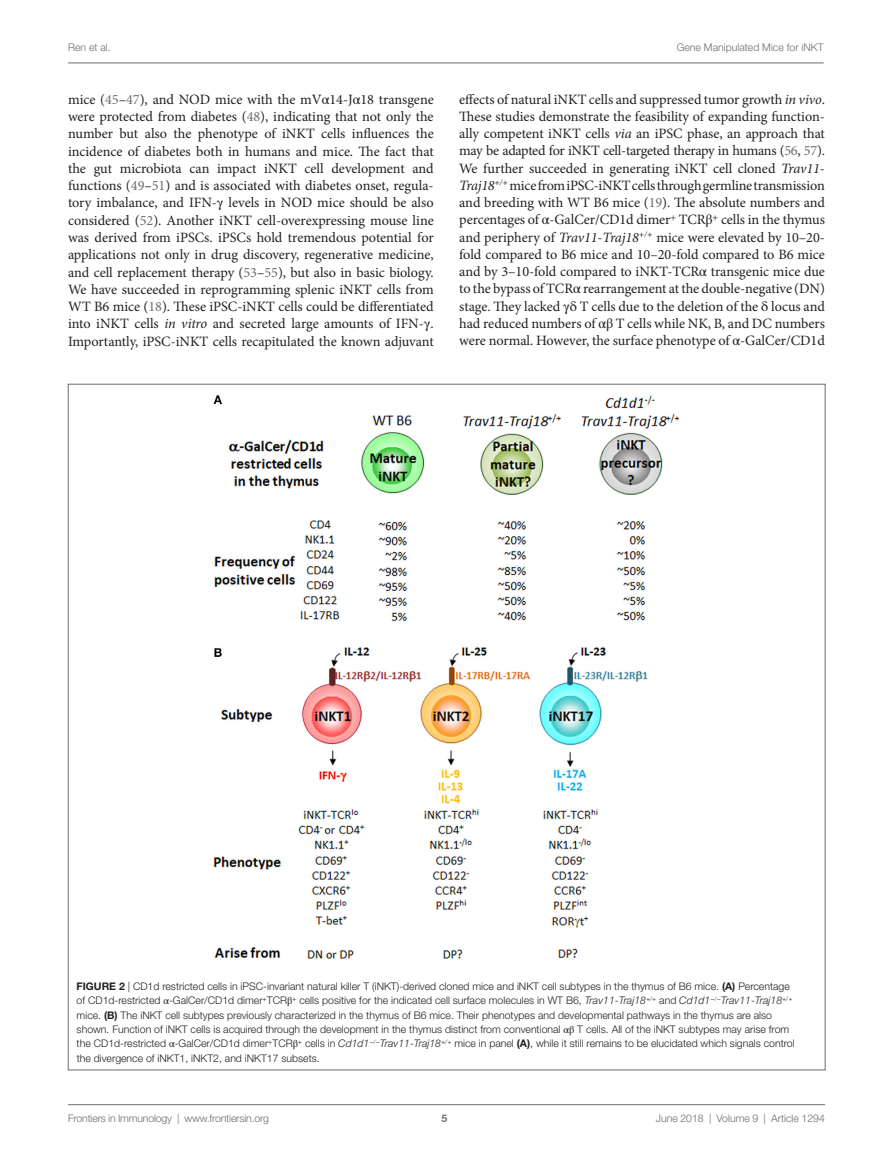
<style>
.page{position:relative;width:893px;height:1170px;background:#fff}
.page>*{position:absolute;margin:0;border:0;box-sizing:border-box;transform-origin:0 0}
.t1{font:14.25px/17.2px "Minion Pro";letter-spacing:-.005em;color:#231f20;text-align:justify}
.t2{font:300 10.5px/14.2px "Helvetica Neue LT Std";color:#231f20}
.t3{font:300 10.5px "Helvetica Neue LT Std";color:#6c6d70}
.t4{font:700 10.5px "Helvetica Neue LT Std";color:#231f20}
.t5{font:700 10.5px "Helvetica Neue LT Std";color:#6c6d70}
.s1{color:#6c6d70}
.s2{font-family:"STIX General"}
.s3{font-style:italic}
.s4{font-weight:700}
.s5{font-family:"STIX General";font-weight:400}
</style>
<div class="page">
<img style="left:213px;top:395px;width:467px;height:564px">
<hr style="left:68px;top:1104px;width:757px;height:1px;background:#6c6d70">
<hr style="left:68px;top:63px;width:755px;height:1px;background:#6c6d70">
<p class="t3" style="left:68px;top:41px;width:44px">Ren et al.</p>
<p class="t3" style="left:677px;top:41px;width:148px">Gene Manipulated Mice for iNKT</p>
<p class="t1" style="left:68px;top:91px;width:367px">mice (<span class="s1">45</span>–<span class="s1">47</span>), and NOD mice with the mV<span class="s2">α</span>14-J<span class="s2">α</span>18 transgene were protected from diabetes (<span class="s1">48</span>), indicating that not only the number but also the phenotype of iNKT cells influences the incidence of diabetes both in humans and mice. The fact that the gut microbiota can impact iNKT cell development and functions (<span class="s1">49</span>–<span class="s1">51</span>) and is associated with diabetes onset, regula&shy;tory imbalance, and IFN-<span class="s2">γ</span> levels in NOD mice should be also considered (<span class="s1">52</span>). Another iNKT cell-overexpressing mouse line was derived from iPSCs. iPSCs hold tremendous potential for applications not only in drug discovery, regenerative medicine, and cell replacement therapy (<span class="s1">53</span>–<span class="s1">55</span>), but also in basic biology.<br>We have succeeded in reprogramming splenic iNKT cells from WT B6 mice (<span class="s1">18</span>). These iPSC-iNKT cells could be differentiated into iNKT cells <span class="s3">in vitro</span> and secreted large amounts of IFN-<span class="s2">γ</span>.<br>Importantly, iPSC-iNKT cells recapitulated the known adjuvant</p>
<p class="t1" style="left:459px;top:90px;width:367px">effects of natural iNKT cells and suppressed tumor growth <span class="s3">in vivo</span>.<br>These studies demonstrate the feasibility of expanding function&shy;ally competent iNKT cells <span class="s3">via</span> an iPSC phase, an approach that may be adapted for iNKT cell-targeted therapy in humans (<span class="s1">56</span>, <span class="s1">57</span>).<br>We further succeeded in generating iNKT cell cloned <span class="s3">Trav11</span>- <span class="s3">Traj18</span><sup>+</sup><sup>/</sup><sup>+</sup> mice from iPSC-iNKT cells through germline transmission and breeding with WT B6 mice (<span class="s1">19</span>). The absolute numbers and percentages of <span class="s2">α</span>-GalCer/CD1d dimer<sup>+</sup> TCR<span class="s2">β</span><sup>+</sup> cells in the thymus and periphery of <span class="s3">Trav11</span>-<span class="s3">Traj18</span><sup>+</sup><sup>/</sup><sup>+</sup> mice were elevated by 10–20- fold compared to B6 mice and 10–20-fold compared to B6 mice and by 3–10-fold compared to iNKT-TCR<span class="s2">α</span> transgenic mice due to the bypass of TCR<span class="s2">α</span> rearrangement at the double-negative (DN) stage. They lacked <span class="s2">γδ</span> T cells due to the deletion of the <span class="s2">δ</span> locus and had reduced numbers of <span class="s2">αβ</span> T cells while NK, B, and DC numbers were normal. However, the surface phenotype of <span class="s2">α</span>-GalCer/CD1d</p>
<p class="t2" style="left:77px;top:979px;width:720px;text-indent:33px"><span class="s4">E 2</span> | CD1d restricted cells in iPSC-invariant natural killer T (iNKT)-derived cloned mice and iNKT cell subtypes in the thymus of B6 mice. <span class="s4">(A)</span> Percentage of CD1d-restricted <span class="s5">α</span>-GalCer/CD1d dimer<sup>+</sup>TCR<span class="s5">β</span><sup>+</sup> cells positive for the indicated cell surface molecules in WT B6, <span class="s3">Trav11</span>-<span class="s3">Traj18</span><sup>+</sup><sup>/</sup><sup>+</sup> and <span class="s3">Cd1d1</span><sup>−</sup><sup>/</sup><sup>−</sup><span class="s3">Trav11</span>-<span class="s3">Traj18</span><sup>+</sup><sup>/</sup><sup>+ </sup>mice. <span class="s4">(B)</span> The iNKT cell subtypes previously characterized in the thymus of B6 mice. Their phenotypes and developmental pathways in the thymus are also shown. Function of iNKT cells is acquired through the development in the thymus distinct from conventional <span class="s5">αβ</span> T cells. All of the iNKT subtypes may arise from the CD1d-restricted <span class="s5">α</span>-GalCer/CD1d dimer<sup>+</sup>TCR<span class="s5">β</span><sup>+</sup> cells in <span class="s3">Cd1d1</span><sup>−</sup><sup>/</sup><sup>−</sup><span class="s3">Trav11</span>-<span class="s3">Traj18</span><sup>+</sup><sup>/</sup><sup>+</sup> mice in panel <span class="s4">(A)</span>, while it still remains to be elucidated which signals control the divergence of iNKT1, iNKT2, and iNKT17 subsets.</p>
<p class="t4" style="left:77px;top:979px;width:18px">FIGUR</p>
<p class="t3" style="left:68px;top:1111px;width:203px">Frontiers in Immunology | www.frontiersin.org</p>
<p class="t3" style="left:656px;top:1111px;width:171px">June 2018 | Volume 9 | Article 1294</p>
<p class="t5" style="left:441px;top:1111px;width:7px">5</p>
</div>
